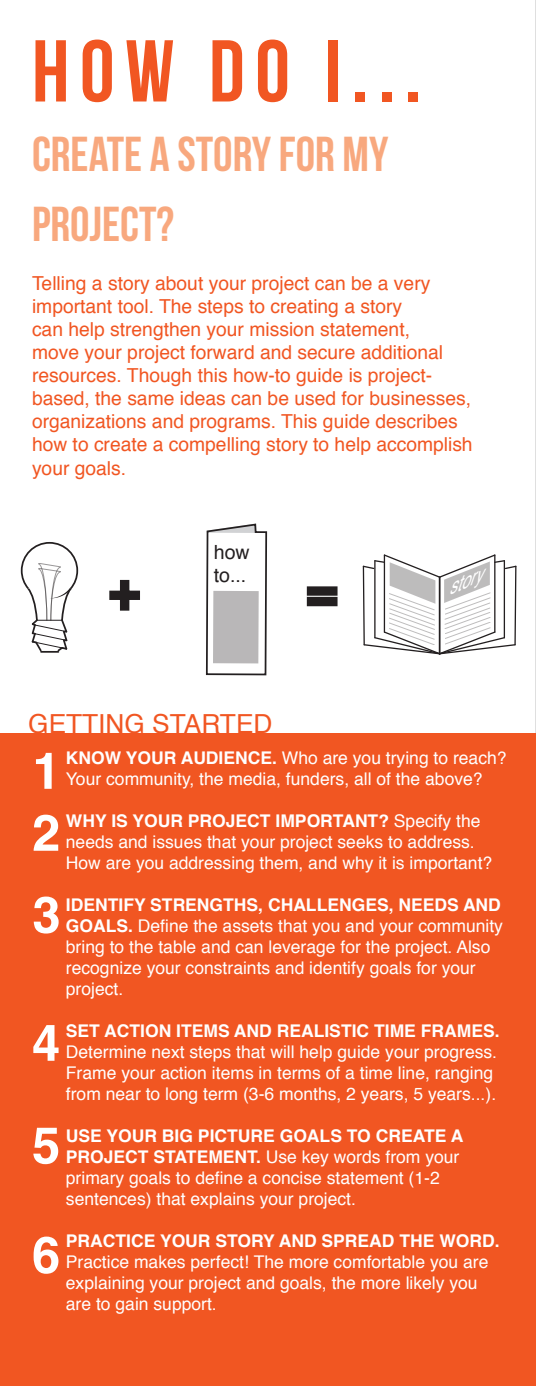
<style>
.page{position:relative;width:536px;height:1386px;background:#fff}
.page>*{position:absolute;margin:0;border:0;box-sizing:border-box;transform-origin:0 0}
.t1{font:87.5px "Bebas Neue";color:#f15622}
.t2{font:700 50.75px "Helvetica";color:#fff}
.t3{font:49px/70px "Bebas Neue";color:#f8a87e}
.t4{font:26.25px "Helvetica";color:#f15622}
.t5{font:19.6px/23.4px "Helvetica";color:#231f20}
.t6{font:19.25px/23.1px "Helvetica";color:#f15622}
.t7{font:italic 18.72px "Helvetica";color:#fff;scale:.88 1}
.t8{font:17.5px/21px "Helvetica";color:#fff}
.s1{font-weight:700}
</style>
<div class="page">
<hr style="left:535px;top:0;width:1px;height:1386px;background:#231f20">
<div style="left:0;top:733px;width:535px;height:653px;background:#f15622"></div>
<svg style="left:205px;top:523px;width:63px;height:153px"></svg>
<svg style="left:109px;top:579px;width:31px;height:32px"></svg>
<svg style="left:20px;top:542px;width:59px;height:111px"></svg>
<svg style="left:362px;top:554px;width:155px;height:101px"></svg>
<div style="left:307px;top:586px;width:30px;height:10px;border:5px solid #231f20"></div>
<div style="left:307px;top:597px;width:30px;height:9px;border:5px solid #231f20"></div>
<p class="t1" style="left:32px;top:23px;width:391px">HOW DO I...</p>
<p class="t3" style="left:32px;top:119px;width:358px">CREATE A STORY FOR MY<br>PROJECT?</p>
<p class="t6" style="left:32px;top:272px;width:442px">Telling a story about your project can be a very important tool. The steps to creating a story<br>can help strengthen your mission statement,<br>move your project forward and secure additional resources. Though this how-to guide is project&shy;based, the same ideas can be used for businesses, organizations and programs. This guide describes how to create a compelling story to help accomplish your goals.</p>
<p class="t5" style="left:214px;top:541px;width:38px">how to...</p>
<p class="t7" style="left:441px;top:575px;width:42px;rotate:-22deg">story</p>
<p class="t4" style="left:28px;top:704px;width:246px">GETTING STARTED</p>
<p class="t2" style="left:32px;top:730px;width:30px">1</p>
<p class="t2" style="left:32px;top:792px;width:30px">2</p>
<p class="t8" style="left:66px;top:748px;width:442px"><span class="s1">KNOW YOUR AUDIENCE.</span> Who are you trying to reach?<br>Your community, the media, funders, all of the above?</p>
<p class="t8" style="left:66px;top:811px;width:428px"><span class="s1">WHY IS YOUR PROJECT IMPORTANT?</span> Specify the needs and issues that your project seeks to address.<br>How are you addressing them, and why it is important?</p>
<p class="t8" style="left:66px;top:895px;width:438px"><span class="s1">IDENTIFY STRENGTHS, CHALLENGES, NEEDS AND GOALS.</span> Define the assets that you and your community bring to the table and can leverage for the project. Also recognize your constraints and identify goals for your project.</p>
<p class="t8" style="left:66px;top:1021px;width:435px"><span class="s1">SET ACTION ITEMS AND REALISTIC TIME FRAMES.<br></span>Determine next steps that will help guide your progress.<br>Frame your action items in terms of a time line, ranging from near to long term (3-6 months, 2 years, 5 years...).</p>
<p class="t8" style="left:66px;top:1126px;width:399px"><span class="s1">USE YOUR BIG PICTURE GOALS TO CREATE A PROJECT STATEMENT.</span> Use key words from your primary goals to define a concise statement (1-2 sentences) that explains your project.</p>
<p class="t8" style="left:66px;top:1231px;width:435px"><span class="s1">PRACTICE YOUR STORY AND SPREAD THE WORD.<br></span>Practice makes perfect! The more comfortable you are explaining your project and goals, the more likely you are to gain support.</p>
<p class="t2" style="left:32px;top:874px;width:30px">3</p>
<p class="t2" style="left:32px;top:1002px;width:30px">4</p>
<p class="t2" style="left:32px;top:1104px;width:30px">5</p>
<p class="t2" style="left:32px;top:1214px;width:30px">6</p>
</div>
